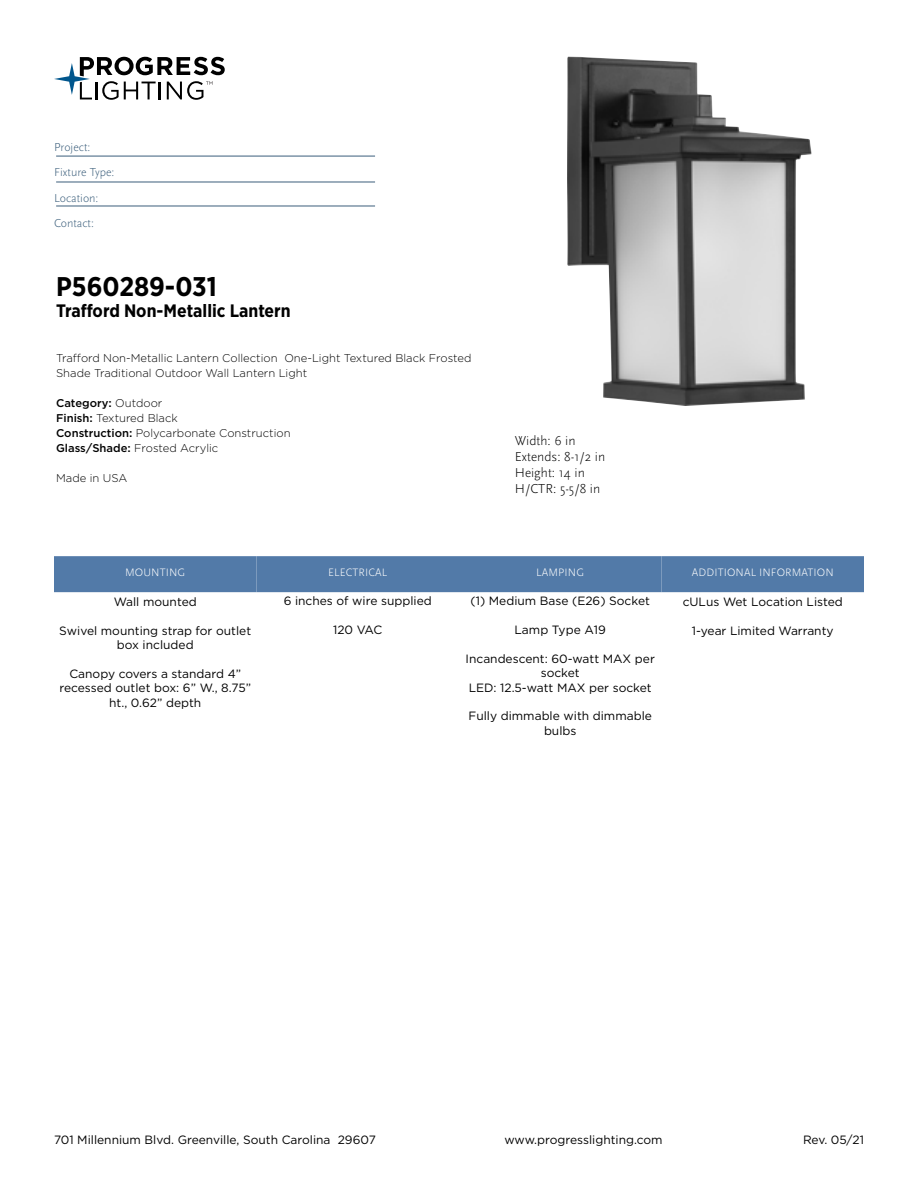
<style>
.page{position:relative;width:918px;height:1188px;background:#fff}
.page>*{position:absolute;margin:0;border:0;box-sizing:border-box;transform-origin:0 0}
.t1{font:700 27px "Gotham Narrow";color:#000}
.t2{font:700 18px "Gotham Narrow";color:#000}
.t3{font:300 13.5px/16.2px "Scala Sans Pro";color:#000}
.t4{font:12px/14.4px "Gotham";color:#000;text-align:center}
.t5{font:300 12px/25.5px "Scala Sans Pro";color:#3b5e7b}
.t6{font:300 11.25px/15px "Gotham";color:#000}
.t7{font:300 11.25px "Scala Sans Pro";letter-spacing:.01em;color:#fff}
.s1{font-weight:500}
</style>
<div class="page">
<svg style="left:54px;top:57px;width:171px;height:43px"></svg>
<hr style="left:56px;top:156px;width:319px;height:1px;background:#3b5e7b">
<hr style="left:56px;top:182px;width:319px;height:1px;background:#3b5e7b">
<hr style="left:56px;top:206px;width:319px;height:1px;background:#3b5e7b">
<img style="left:567px;top:57px;width:245px;height:349px">
<div style="left:54px;top:556px;width:202px;height:36px;background:#527aa8"></div>
<div style="left:256px;top:556px;width:203px;height:36px;background:#527aa8"></div>
<div style="left:459px;top:556px;width:203px;height:36px;background:#527aa8"></div>
<div style="left:662px;top:556px;width:202px;height:36px;background:#527aa8"></div>
<p class="t5" style="left:54px;top:134px;width:62px">Project:<br>Fixture Type:<br>Location:<br>Contact:</p>
<h1 class="t1" style="left:56px;top:270px;width:162px">P560289-031</h1>
<h2 class="t2" style="left:56px;top:300px;width:236px">Trafford Non-Metallic Lantern</h2>
<p class="t6" style="left:56px;top:351px;width:417px">Trafford Non-Metallic Lantern Collection One-Light Textured Black Frosted<br>Shade Traditional Outdoor Wall Lantern Light</p>
<p class="t6" style="left:56px;top:396px;width:236px"><span class="s1">Category:</span> Outdoor<br><span class="s1">Finish:</span> Textured Black<br><span class="s1">Construction:</span> Polycarbonate Construction<br><span class="s1">Glass/Shade:</span> Frosted Acrylic</p>
<p class="t6" style="left:56px;top:471px;width:73px">Made in USA</p>
<p class="t3" style="left:515px;top:432px;width:92px">Width: 6 in<br>Extends: 8-1/2 in<br>Height: 14 in<br>H/CTR: 5-5/8 in</p>
<p class="t7" style="left:125px;top:566px;width:62px">MOUNTING</p>
<p class="t4" style="left:114px;top:594px;width:84px">Wall mounted</p>
<p class="t4" style="left:59px;top:623px;width:193px">Swivel mounting strap for outlet box included</p>
<p class="t4" style="left:59px;top:666px;width:193px">Canopy covers a standard 4” recessed outlet box: 6” W., 8.75” ht., 0.62” depth</p>
<p class="t7" style="left:328px;top:566px;width:61px">ELECTRICAL</p>
<p class="t4" style="left:284px;top:594px;width:150px">6 inches of wire supplied</p>
<p class="t4" style="left:333px;top:622px;width:51px">120 VAC</p>
<p class="t7" style="left:536px;top:566px;width:49px">LAMPING</p>
<p class="t4" style="left:471px;top:594px;width:181px">(1) Medium Base (E26) Socket</p>
<p class="t4" style="left:515px;top:622px;width:93px">Lamp Type A19</p>
<p class="t4" style="left:466px;top:651px;width:191px">Incandescent: 60-watt MAX per socket<br>LED: 12.5-watt MAX per socket</p>
<p class="t4" style="left:469px;top:709px;width:185px">Fully dimmable with dimmable bulbs</p>
<p class="t7" style="left:692px;top:566px;width:143px">ADDITIONAL INFORMATION</p>
<p class="t4" style="left:683px;top:594px;width:162px">cULus Wet Location Listed</p>
<p class="t4" style="left:692px;top:623px;width:143px">1-year Limited Warranty</p>
<p class="t4" style="left:54px;top:1132px;width:323px">701 Millennium Blvd. Greenville, South Carolina 29607</p>
<p class="t4" style="left:504px;top:1132px;width:160px">www.progresslighting.com</p>
<p class="t4" style="left:803px;top:1132px;width:62px">Rev. 05/21</p>
</div>
